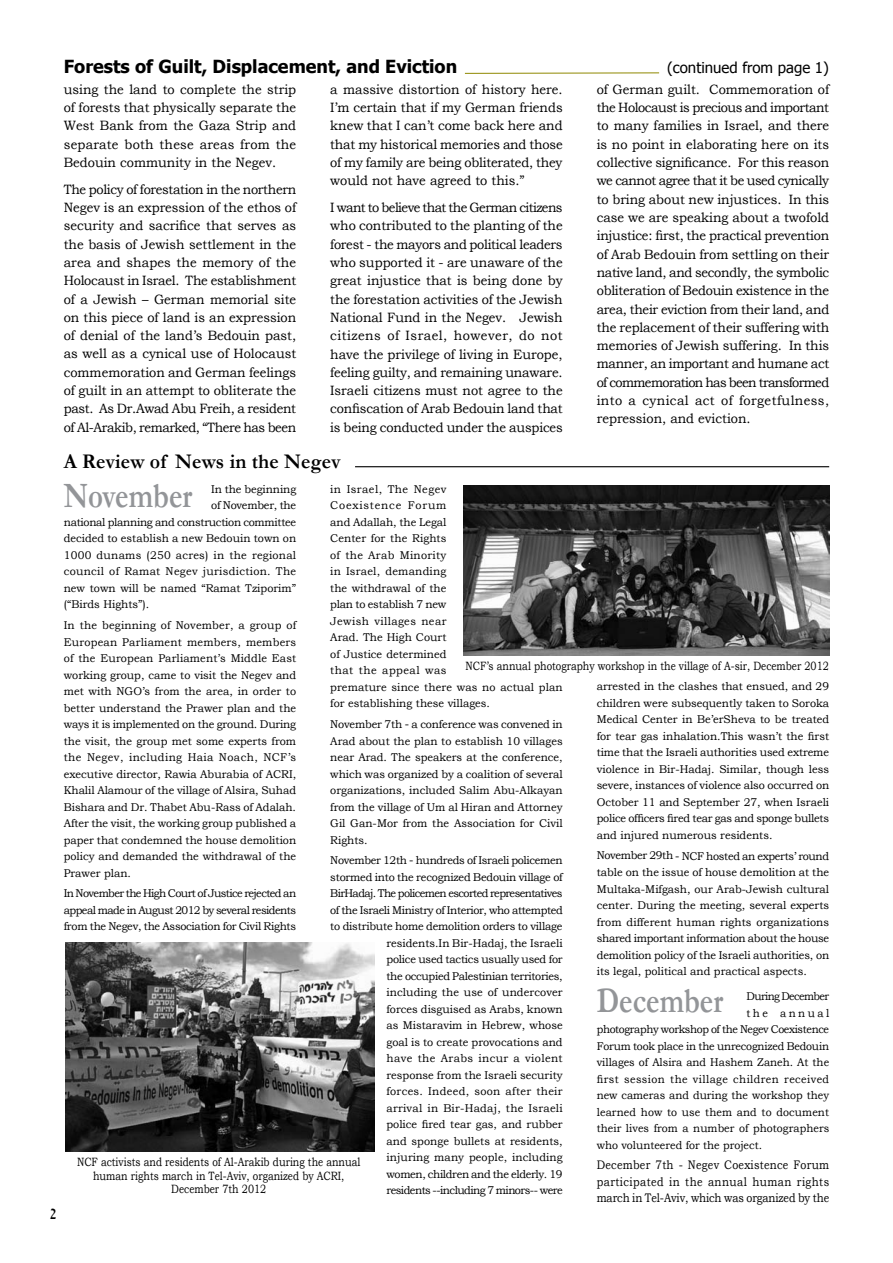
<style>
.page{position:relative;width:893px;height:1263px;background:#fff}
.page>*{position:absolute;margin:0;border:0;box-sizing:border-box;transform-origin:0 0}
.t1{font:700 36px "Garamond";color:#939598;scale:.8 1}
.t2{font:700 21px "Garamond";letter-spacing:.01em;color:#000;scale:.95 1}
.t3{font:700 18px "Tahoma";color:#000}
.t4{font:18px "David";color:#000;scale:.9 1}
.t5{font:15px "Tahoma";color:#000}
.t6{font:13.5px/18.3px "Bookman Old Style";letter-spacing:-.01em;color:#000;text-align:justify;scale:.95 1}
.t7{font:12.3px/16.5px "Bookman Old Style";letter-spacing:-.01em;color:#000;text-align:justify;scale:.86 1}
.t8{font:12px/13.5px "Bookman Old Style";color:#000;text-align:center;scale:.82 1}
.t9{font:11.25px/16.5px "Bookman Old Style";color:#000;text-align:justify}
.t10{font:11.25px/16.5px "Bookman Old Style";letter-spacing:-.02em;color:#000;text-align:right}
.t11{font:11.25px "Bookman Old Style";color:#000;scale:.95 1}
.t12{font:11.25px "Bookman Old Style";letter-spacing:-.025em;color:#000}
.t13{font:11.25px "Bookman Old Style";letter-spacing:-.035em;color:#000;scale:.95 1}
.t14{font:11.25px "Bookman Old Style";letter-spacing:.04em;color:#000;scale:.95 1}
.t15{font:11.25px "Bookman Old Style";letter-spacing:.025em;color:#000}
.t16{font:11.25px "Bookman Old Style";letter-spacing:.02em;color:#000}
.t17{font:11.25px "Bookman Old Style";letter-spacing:-.055em;color:#000;scale:.95 1}
.t18{font:11.25px "Bookman Old Style";letter-spacing:.23em;color:#000;scale:.95 1}
.s1{font-size:12.3px}
</style>
<div class="page">
<hr style="left:355px;top:466px;width:474px;height:1px;background:#000">
<svg style="left:464px;top:72px;width:196px;height:2px"></svg>
<img style="left:464px;top:485px;width:365px;height:171px">
<img style="left:65px;top:943px;width:310px;height:209px">
<h3 class="t3" style="left:64px;top:54px;width:395px">Forests of Guilt, Displacement, and Eviction</h3>
<h3 class="t5" style="left:667px;top:58px;width:163px">(continued from page 1)</h3>
<p class="t6" style="left:64px;top:80px;width:246px">using the land to complete the strip of forests that physically separate the West Bank from the Gaza Strip and separate both these areas from the Bedouin community in the Negev.</p>
<p class="t6" style="left:64px;top:180px;width:246px">The policy of forestation in the northern Negev is an expression of the ethos of security and sacrifice that serves as the basis of Jewish settlement in the area and shapes the memory of the Holocaust in Israel. The establishment of a Jewish – German memorial site on this piece of land is an expression of denial of the land’s Bedouin past, as well as a cynical use of Holocaust commemoration and German feelings of guilt in an attempt to obliterate the past. As Dr.Awad Abu Freih, a resident of Al-Arakib, remarked, “There has been</p>
<p class="t6" style="left:330px;top:80px;width:246px">a massive distortion of history here.<br>I’m certain that if my German friends knew that I can’t come back here and that my historical memories and those of my family are being obliterated, they would not have agreed to this.”</p>
<p class="t6" style="left:330px;top:198px;width:246px">I want to believe that the German citizens who contributed to the planting of the forest - the mayors and political leaders who supported it - are unaware of the great injustice that is being done by the forestation activities of the Jewish National Fund in the Negev. Jewish citizens of Israel, however, do not have the privilege of living in Europe, feeling guilty, and remaining unaware.<br>Israeli citizens must not agree to the confiscation of Arab Bedouin land that is being conducted under the auspices</p>
<p class="t6" style="left:597px;top:80px;width:246px">of German guilt. Commemoration of the Holocaust is precious and important to many families in Israel, and there is no point in elaborating here on its collective significance. For this reason we cannot agree that it be used cynically to bring about new injustices. In this case we are speaking about a twofold injustice: first, the practical prevention of Arab Bedouin from settling on their native land, and secondly, the symbolic obliteration of Bedouin existence in the area, their eviction from their land, and the replacement of their suffering with memories of Jewish suffering. In this manner, an important and humane act of commemoration has been transformed into a cynical act of forgetfulness, repression, and eviction.</p>
<h2 class="t2" style="left:64px;top:447px;width:293px">A Review of News in the Negev</h2>
<h1 class="t1" style="left:64px;top:471px;width:162px">November</h1>
<p class="t9" style="left:330px;top:481px;width:234px;text-align:left">in Israel, The Negev<br>Coexistence Forum<br>and Adallah, the Legal<br>Center for the Rights<br>of the Arab Minority<br>in Israel, demanding<br>the withdrawal of the<br>plan to establish 7 new<br>Jewish villages near<br>Arad. The High Court<br>of Justice determined<br>that the appeal was<br>premature since there was no actual plan for establishing these villages.</p>
<p class="t9" style="left:330px;top:716px;width:234px">November 7th <span class="s1">-</span> a conference was convened in Arad about the plan to establish 10 villages near Arad. The speakers at the conference, which was organized by a coalition of several organizations, included Salim Abu-Alkayan from the village of Um al Hiran and Attorney Gil Gan-Mor from the Association for Civil Rights.</p>
<p class="t10" style="left:330px;top:852px;width:234px">November 12th <span class="s1">-</span> hundreds of Israeli policemen stormed into the recognized Bedouin village of BirHadaj. The policemen escorted representatives of the Israeli Ministry of Interior, who attempted to distribute home demolition orders to village residents.In Bir-Hadaj, the Israeli<br>police used tactics usually used for<br>the occupied Palestinian territories,<br>including the use of undercover<br>forces disguised as Arabs, known<br>as Mistaravim in Hebrew, whose<br>goal is to create provocations and<br>have the Arabs incur a violent<br>response from the Israeli security<br>forces. Indeed, soon after their<br>arrival in Bir-Hadaj, the Israeli<br>police fired tear gas, and rubber<br>and sponge bullets at residents,<br>injuring many people, including<br>women, children and the elderly. 19<br>residents --including 7 minors-- were</p>
<p class="t9" style="left:211px;top:481px;width:87px">In the beginning</p>
<p class="t10" style="left:211px;top:497px;width:87px">of November, the</p>
<p class="t12" style="left:64px;top:515px;width:234px">national planning and construction committee</p>
<p class="t9" style="left:64px;top:530px;width:234px">decided to establish a new Bedouin town on</p>
<p class="t16" style="left:64px;top:548px;width:234px">1000 dunams (250 acres) in the regional</p>
<p class="t15" style="left:64px;top:564px;width:234px">council of Ramat Negev jurisdiction. The</p>
<p class="t9" style="left:64px;top:580px;width:234px">new town will be named “Ramat Tziporim”</p>
<p class="t9" style="left:64px;top:596px;width:87px">(“Birds Hights”).</p>
<p class="t9" style="left:64px;top:617px;width:234px">In the beginning of November, a group of European Parliament members, members of the European Parliament’s Middle East working group, came to visit the Negev and met with NGO’s from the area, in order to better understand the Prawer plan and the ways it is implemented on the ground. During the visit, the group met some experts from the Negev, including Haia Noach, NCF’s executive director, Rawia Aburabia of ACRI, Khalil Alamour of the village of Alsira, Suhad Bishara and Dr. Thabet Abu-Rass of Adalah.<br>After the visit, the working group published a paper that condemned the house demolition policy and demanded the withdrawal of the Prawer plan.</p>
<p class="t9" style="left:64px;top:885px;width:234px">In November the High Court of Justice rejected an appeal made in August 2012 by several residents from the Negev, the Association for Civil Rights</p>
<p class="t8" style="left:466px;top:659px;width:445px">NCF’s annual photography workshop in the village of A-sir, December 2012</p>
<p class="t9" style="left:597px;top:678px;width:234px">arrested in the clashes that ensued, and 29 children were subsequently taken to Soroka Medical Center in Be’erSheva to be treated for tear gas inhalation.This wasn’t the first time that the Israeli authorities used extreme violence in Bir-Hadaj. Similar, though less severe, instances of violence also occurred on October 11 and September 27, when Israeli police officers fired tear gas and sponge bullets and injured numerous residents.</p>
<p class="t9" style="left:597px;top:847px;width:234px">November 29th <span class="s1">-</span> NCF hosted an experts’ round table on the issue of house demolition at the Multaka-Mifgash, our Arab-Jewish cultural center. During the meeting, several experts from different human rights organizations shared important information about the house demolition policy of the Israeli authorities, on its legal, political and practical aspects.</p>
<p class="t17" style="left:746px;top:989px;width:89px">During December</p>
<p class="t18" style="left:746px;top:1005px;width:89px">the annual</p>
<p class="t13" style="left:597px;top:1022px;width:246px">photography workshop of the Negev Coexistence</p>
<p class="t11" style="left:597px;top:1038px;width:246px">Forum took place in the unrecognized Bedouin</p>
<p class="t11" style="left:597px;top:1055px;width:246px">villages of Alsira and Hashem Zaneh. At the</p>
<p class="t14" style="left:597px;top:1071px;width:246px">first session the village children received</p>
<p class="t11" style="left:597px;top:1088px;width:246px">new cameras and during the workshop they</p>
<p class="t11" style="left:597px;top:1104px;width:246px">learned how to use them and to document</p>
<p class="t11" style="left:597px;top:1121px;width:246px">their lives from a number of photographers</p>
<p class="t11" style="left:597px;top:1137px;width:176px">who volunteered for the project.</p>
<p class="t7" style="left:597px;top:1157px;width:272px">December 7th - Negev Coexistence Forum participated in the annual human rights march in Tel-Aviv, which was organized by the</p>
<h1 class="t1" style="left:597px;top:976px;width:160px">December</h1>
<p class="t8" style="left:77px;top:1155px;width:347px">NCF activists and residents of Al-Arakib during the annual human rights march in Tel-Aviv, organized by ACRI,<br>December 7th 2012</p>
<h3 class="t4" style="left:50px;top:1205px;width:9px">2</h3>
</div>
